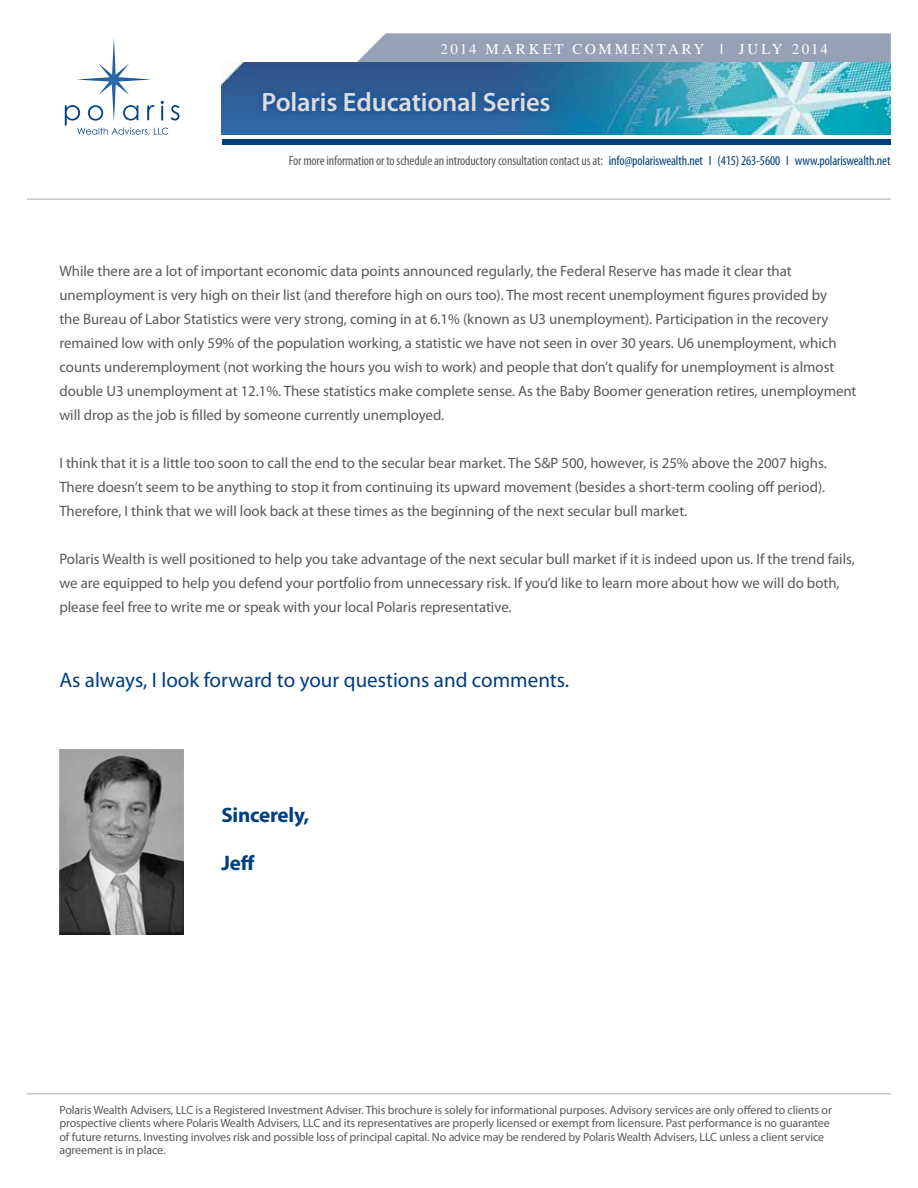
<style>
.page{position:relative;width:918px;height:1188px;background:#fff}
.page>*{position:absolute;margin:0;border:0;box-sizing:border-box;transform-origin:0 0}
.t1{font:600 26.7px "Myriad Pro";letter-spacing:-.01em;color:#dcddde}
.t2{font:21px "Myriad Pro";color:#003e7e}
.t3{font:700 21px "Myriad Pro";letter-spacing:-.01em;color:#003e7e}
.t4{font:15px/24px "Myriad Pro";color:#58595b}
.t5{font:15px "Times";letter-spacing:.18em;color:#fff}
.t6{font:condensed 13.5px "Myriad Pro";letter-spacing:-.01em;color:#58595b}
.t7{font:12px/13.5px "Myriad Pro";letter-spacing:-.01em;color:#58595b}
.s1{font-family:"Myriad"}
.s2{color:#003e7e}
</style>
<div class="page">
<img style="left:59px;top:750px;width:124px;height:184px">
<hr style="left:27px;top:199px;width:864px;height:1px;background:#a7a9ac">
<svg style="left:354px;top:33px;width:537px;height:30px;background:#96a4b6"></svg>
<img style="left:222px;top:63px;width:669px;height:72px">
<svg style="left:65px;top:38px;width:114px;height:88px"></svg>
<div style="left:222px;top:139px;width:669px;height:6px;background:#003e7e"></div>
<div style="left:256px;top:84px;width:302px;height:35px;background:#013b82;opacity:.75"></div>
<hr style="left:27px;top:1094px;width:864px;height:1px;background:#a7a9ac">
<p class="t5" style="left:440px;top:40px;width:389px">2014 MARKET COMMENTARY <span class="s1">I</span> JULY 2014</p>
<h1 class="t1" style="left:261px;top:85px;width:291px">Polaris Educational Series</h1>
<p class="t6" style="left:289px;top:153px;width:603px">For more information or to schedule an introductory consultation contact us at: <span class="s2">info@polariswealth.net I (415) 263-5600 I www.polariswealth.net</span></p>
<p class="t4" style="left:59px;top:259px;width:799px">While there are a lot of important economic data points announced regularly, the Federal Reserve has made it clear that unemployment is very high on their list (and therefore high on ours too). The most recent unemployment figures provided by<br>the Bureau of Labor Statistics were very strong, coming in at 6.1% (known as U3 unemployment). Participation in the recovery remained low with only 59% of the population working, a statistic we have not seen in over 30 years. U6 unemployment, which counts underemployment (not working the hours you wish to work) and people that don’t qualify for unemployment is almost double U3 unemployment at 12.1%. These statistics make complete sense. As the Baby Boomer generation retires, unemployment will drop as the job is filled by someone currently unemployed.</p>
<p class="t4" style="left:59px;top:451px;width:769px;text-align:justify">I think that it is a little too soon to call the end to the secular bear market. The S&amp;P 500, however, is 25% above the 2007 highs.<br>There doesn’t seem to be anything to stop it from continuing its upward movement (besides a short-term cooling off period).<br>Therefore, I think that we will look back at these times as the beginning of the next secular bull market.</p>
<p class="t4" style="left:59px;top:547px;width:797px">Polaris Wealth is well positioned to help you take advantage of the next secular bull market if it is indeed upon us. If the trend fails, we are equipped to help you defend your portfolio from unnecessary risk. If you’d like to learn more about how we will do both, please feel free to write me or speak with your local Polaris representative.</p>
<h2 class="t2" style="left:59px;top:667px;width:511px">As always, I look forward to your questions and comments.</h2>
<h2 class="t3" style="left:221px;top:801px;width:89px">Sincerely,</h2>
<h2 class="t3" style="left:221px;top:849px;width:35px">Jeff</h2>
<p class="t7" style="left:59px;top:1103px;width:774px">Polaris Wealth Advisers, LLC is a Registered Investment Adviser. This brochure is solely for informational purposes. Advisory services are only offered to clients or prospective clients where Polaris Wealth Advisers, LLC and its representatives are properly licensed or exempt from licensure. Past performance is no guarantee of future returns. Investing involves risk and possible loss of principal capital. No advice may be rendered by Polaris Wealth Advisers, LLC unless a client service agreement is in place.</p>
</div>
